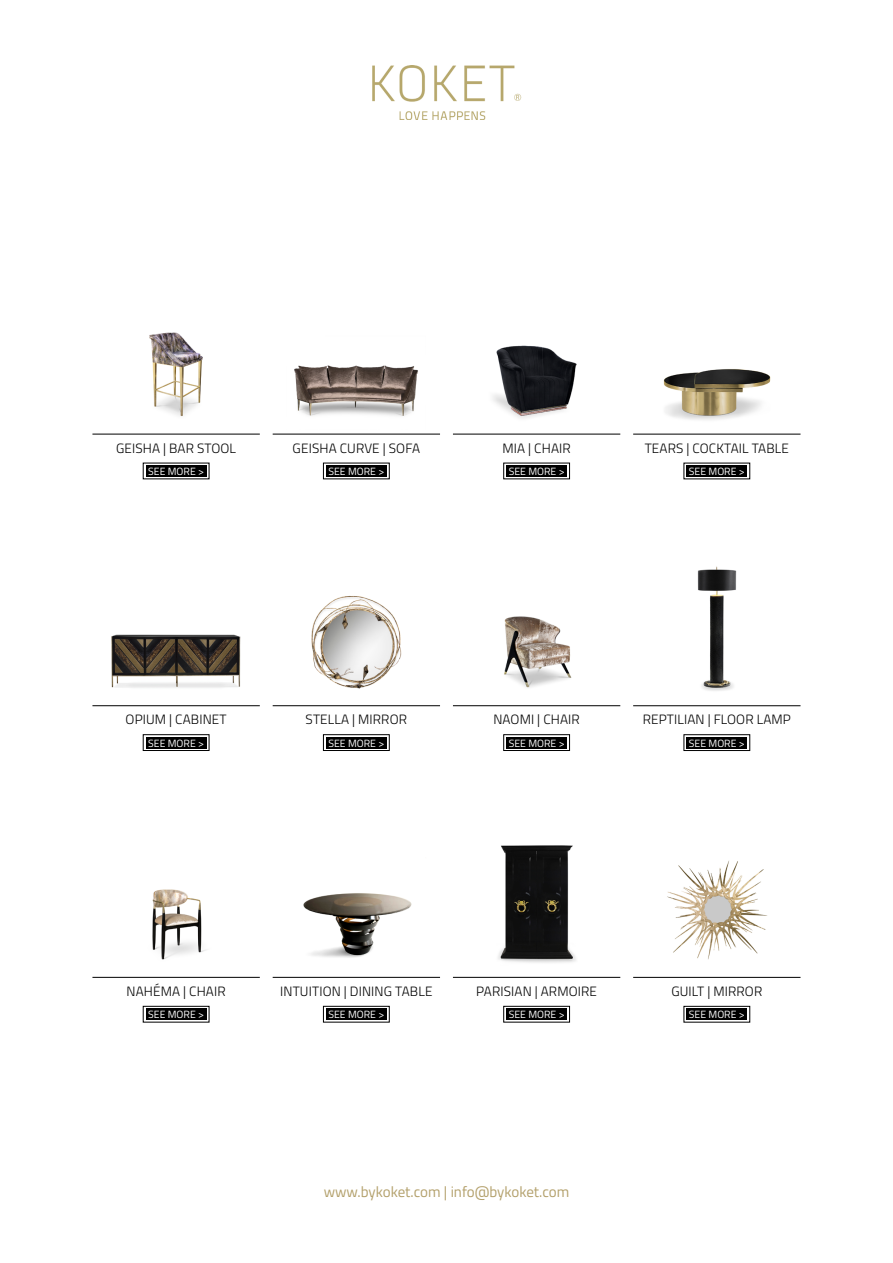
<style>
.page{position:relative;width:893px;height:1263px;background:#fff}
.page>*{position:absolute;margin:0;border:0;box-sizing:border-box;transform-origin:0 0}
.t1{font:15px "Titillium";letter-spacing:-.005em;color:#b3a06b}
.t2{font:300 13.5px "Titillium";letter-spacing:.01em;color:#000}
.t3{font:10.5px "Titillium";color:#fff}
</style>
<div class="page">
<img style="left:372px;top:66px;width:150px;height:54px">
<img style="left:98px;top:332px;width:156px;height:102px">
<div style="left:146px;top:465px;width:61px;height:12px;background:#000"></div>
<hr style="left:92px;top:434px;width:168px;height:1px;background:#000">
<img style="left:278px;top:365px;width:157px;height:69px">
<div style="left:326px;top:465px;width:61px;height:12px;background:#000"></div>
<hr style="left:273px;top:434px;width:167px;height:1px;background:#000">
<img style="left:458px;top:345px;width:157px;height:89px">
<div style="left:506px;top:465px;width:61px;height:12px;background:#000"></div>
<hr style="left:453px;top:434px;width:167px;height:1px;background:#000">
<img style="left:639px;top:369px;width:156px;height:65px">
<div style="left:686px;top:465px;width:61px;height:12px;background:#000"></div>
<hr style="left:633px;top:434px;width:167px;height:1px;background:#000">
<img style="left:98px;top:634px;width:156px;height:73px">
<div style="left:146px;top:737px;width:61px;height:11px;background:#000"></div>
<div style="left:143px;top:734px;width:66px;height:17px;border:1px solid #000"></div>
<hr style="left:92px;top:705px;width:168px;height:1px;background:#000">
<img style="left:278px;top:596px;width:157px;height:111px">
<div style="left:326px;top:737px;width:61px;height:11px;background:#000"></div>
<div style="left:323px;top:734px;width:66px;height:17px;border:1px solid #000"></div>
<hr style="left:273px;top:705px;width:167px;height:1px;background:#000">
<img style="left:458px;top:616px;width:157px;height:91px">
<div style="left:506px;top:737px;width:61px;height:11px;background:#000"></div>
<div style="left:503px;top:734px;width:67px;height:17px;border:1px solid #000"></div>
<hr style="left:453px;top:705px;width:167px;height:1px;background:#000">
<img style="left:639px;top:566px;width:156px;height:141px">
<div style="left:686px;top:737px;width:61px;height:11px;background:#000"></div>
<div style="left:684px;top:734px;width:66px;height:17px;border:1px solid #000"></div>
<hr style="left:633px;top:705px;width:167px;height:1px;background:#000">
<img style="left:99px;top:889px;width:154px;height:88px">
<div style="left:146px;top:1008px;width:61px;height:12px;background:#000"></div>
<div style="left:143px;top:1006px;width:66px;height:16px;border:1px solid #000"></div>
<hr style="left:92px;top:977px;width:168px;height:1px;background:#000">
<img style="left:278px;top:893px;width:157px;height:84px">
<div style="left:326px;top:1008px;width:61px;height:12px;background:#000"></div>
<div style="left:323px;top:1006px;width:66px;height:16px;border:1px solid #000"></div>
<hr style="left:273px;top:977px;width:167px;height:1px;background:#000">
<img style="left:458px;top:845px;width:157px;height:132px">
<div style="left:506px;top:1008px;width:61px;height:12px;background:#000"></div>
<div style="left:503px;top:1006px;width:67px;height:16px;border:1px solid #000"></div>
<hr style="left:453px;top:977px;width:167px;height:1px;background:#000">
<img style="left:639px;top:861px;width:156px;height:116px">
<div style="left:686px;top:1008px;width:61px;height:12px;background:#000"></div>
<div style="left:684px;top:1006px;width:66px;height:16px;border:1px solid #000"></div>
<hr style="left:633px;top:977px;width:167px;height:1px;background:#000">
<p class="t2" style="left:116px;top:438px;width:122px">GEISHA | BAR STOOL</p>
<p class="t3" style="left:148px;top:463px;width:57px">SEE MORE &gt;</p>
<p class="t2" style="left:293px;top:438px;width:129px">GEISHA CURVE | SOFA</p>
<p class="t3" style="left:328px;top:463px;width:57px">SEE MORE &gt;</p>
<p class="t2" style="left:502px;top:438px;width:70px">MIA | CHAIR</p>
<p class="t3" style="left:509px;top:463px;width:57px">SEE MORE &gt;</p>
<p class="t2" style="left:645px;top:438px;width:146px">TEARS | COCKTAIL TABLE</p>
<p class="t3" style="left:689px;top:464px;width:57px">SEE MORE &gt;</p>
<p class="t2" style="left:126px;top:710px;width:102px">OPIUM | CABINET</p>
<p class="t3" style="left:148px;top:735px;width:57px">SEE MORE &gt;</p>
<p class="t2" style="left:306px;top:710px;width:103px">STELLA | MIRROR</p>
<p class="t3" style="left:328px;top:735px;width:57px">SEE MORE &gt;</p>
<p class="t2" style="left:493px;top:710px;width:88px">NAOMI | CHAIR</p>
<p class="t3" style="left:509px;top:735px;width:57px">SEE MORE &gt;</p>
<p class="t2" style="left:643px;top:710px;width:150px">REPTILIAN | FLOOR LAMP</p>
<p class="t3" style="left:689px;top:735px;width:57px">SEE MORE &gt;</p>
<p class="t2" style="left:127px;top:981px;width:101px">NAHÉMA | CHAIR</p>
<p class="t3" style="left:148px;top:1007px;width:57px">SEE MORE &gt;</p>
<p class="t2" style="left:280px;top:981px;width:154px">INTUITION | DINING TABLE</p>
<p class="t3" style="left:328px;top:1007px;width:57px">SEE MORE &gt;</p>
<p class="t2" style="left:476px;top:981px;width:122px">PARISIAN | ARMOIRE</p>
<p class="t3" style="left:509px;top:1007px;width:57px">SEE MORE &gt;</p>
<p class="t1" style="left:324px;top:1180px;width:247px">www.bykoket.com | info@bykoket.com</p>
<p class="t2" style="left:671px;top:981px;width:93px">GUILT | MIRROR</p>
<p class="t3" style="left:689px;top:1007px;width:57px">SEE MORE &gt;</p>
</div>
